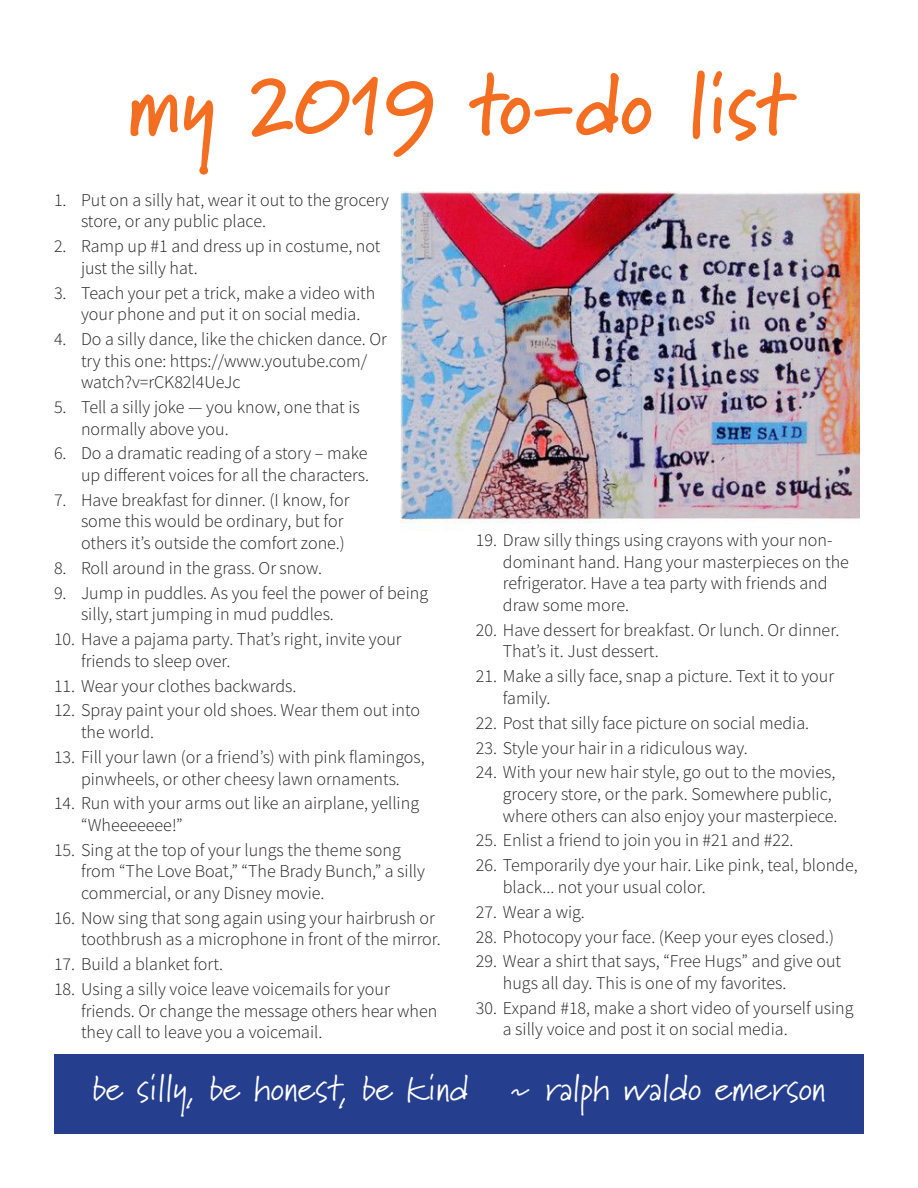
<style>
.page{position:relative;width:918px;height:1188px;background:#fff}
.page>*{position:absolute;margin:0;border:0;box-sizing:border-box;transform-origin:0 0}
.t1{font:700 87px "Marydale";color:#f36e21}
.t2{font:36px "Marydale";color:#fff}
.t3{font:300 18px/21.6px "Source Sans Pro";color:#231f20}
</style>
<div class="page">
<img style="left:401px;top:192px;width:458px;height:332px">
<div style="left:54px;top:1055px;width:810px;height:79px;background:#253f8e"></div>
<p class="t1" style="left:126px;top:53px;width:667px">my 2019 to-do list</p>
<p class="t3" style="left:81px;top:189px;width:310px;text-indent:-27px">1. Put on a silly hat, wear it out to the grocery store, or any public place.</p>
<p class="t3" style="left:81px;top:235px;width:301px;text-indent:-27px">2. Ramp up #1 and dress up in costume, not just the silly hat.</p>
<p class="t3" style="left:81px;top:282px;width:296px;text-indent:-27px">3. Teach your pet a trick, make a video with your phone and put it on social media.</p>
<p class="t3" style="left:81px;top:328px;width:307px;text-indent:-27px">4. Do a silly dance, like the chicken dance. Or try this one: https://www.youtube.com/ watch?v=rCK82l4UeJc</p>
<p class="t3" style="left:81px;top:396px;width:280px;text-indent:-27px">5. Tell a silly joke — you know, one that is normally above you.</p>
<p class="t3" style="left:54px;top:443px;width:317px;text-align:right">6. Do a dramatic reading of a story – make up different voices for all the characters.</p>
<p class="t3" style="left:81px;top:489px;width:270px;text-indent:-27px">7. Have breakfast for dinner. (I know, for some this would be ordinary, but for others it’s outside the comfort zone.)</p>
<p class="t3" style="left:54px;top:557px;width:270px">8. Roll around in the grass. Or snow.</p>
<p class="t3" style="left:81px;top:582px;width:349px;text-indent:-27px">9. Jump in puddles. As you feel the power of being silly, start jumping in mud puddles.</p>
<p class="t3" style="left:81px;top:628px;width:322px;text-indent:-27px">10. Have a pajama party. That’s right, invite your friends to sleep over.</p>
<p class="t3" style="left:54px;top:675px;width:244px">11. Wear your clothes backwards.</p>
<p class="t3" style="left:81px;top:700px;width:341px;text-indent:-27px">12. Spray paint your old shoes. Wear them out into the world.</p>
<p class="t3" style="left:54px;top:746px;width:372px;text-align:center">13. Fill your lawn (or a friend’s) with pink flamingos, pinwheels, or other cheesy lawn ornaments.</p>
<p class="t3" style="left:81px;top:793px;width:340px;text-indent:-27px">14. Run with your arms out like an airplane, yelling “Wheeeeeee!”</p>
<p class="t3" style="left:81px;top:839px;width:346px;text-indent:-27px">15. Sing at the top of your lungs the theme song from “The Love Boat,” “The Brady Bunch,” a silly commercial, or any Disney movie.</p>
<p class="t3" style="left:81px;top:907px;width:361px;text-indent:-27px">16. Now sing that song again using your hairbrush or toothbrush as a microphone in front of the mirror.</p>
<p class="t3" style="left:54px;top:954px;width:171px">17. Build a blanket fort.</p>
<p class="t3" style="left:81px;top:978px;width:358px;text-indent:-27px">18. Using a silly voice leave voicemails for your friends. Or change the message others hear when they call to leave you a voicemail.</p>
<p class="t3" style="left:503px;top:529px;width:347px;text-indent:-27px">19. Draw silly things using crayons with your non&shy;dominant hand. Hang your masterpieces on the refrigerator. Have a tea party with friends and draw some more.</p>
<p class="t3" style="left:503px;top:619px;width:338px;text-indent:-27px">20. Have dessert for breakfast. Or lunch. Or dinner.<br>That’s it. Just dessert.</p>
<p class="t3" style="left:503px;top:665px;width:333px;text-indent:-27px">21. Make a silly face, snap a picture. Text it to your family.</p>
<p class="t3" style="left:476px;top:712px;width:335px">22. Post that silly face picture on social media.</p>
<p class="t3" style="left:476px;top:737px;width:273px">23. Style your hair in a ridiculous way.</p>
<p class="t3" style="left:503px;top:762px;width:336px;text-indent:-27px">24. With your new hair style, go out to the movies, grocery store, or the park. Somewhere public, where others can also enjoy your masterpiece.</p>
<p class="t3" style="left:476px;top:830px;width:319px">25. Enlist a friend to join you in #21 and #22.</p>
<p class="t3" style="left:503px;top:854px;width:356px;text-indent:-27px">26. Temporarily dye your hair. Like pink, teal, blonde, black... not your usual color.</p>
<p class="t3" style="left:476px;top:901px;width:111px">27. Wear a wig.</p>
<p class="t3" style="left:476px;top:926px;width:360px">28. Photocopy your face. (Keep your eyes closed.)</p>
<p class="t3" style="left:503px;top:951px;width:340px;text-indent:-27px">29. Wear a shirt that says, “Free Hugs” and give out hugs all day. This is one of my favorites.</p>
<p class="t3" style="left:503px;top:997px;width:352px;text-indent:-27px">30. Expand #18, make a short video of yourself using a silly voice and post it on social media.</p>
<p class="t2" style="left:92px;top:1067px;width:735px">be silly, be honest, be kind ~ ralph waldo emerson</p>
</div>
